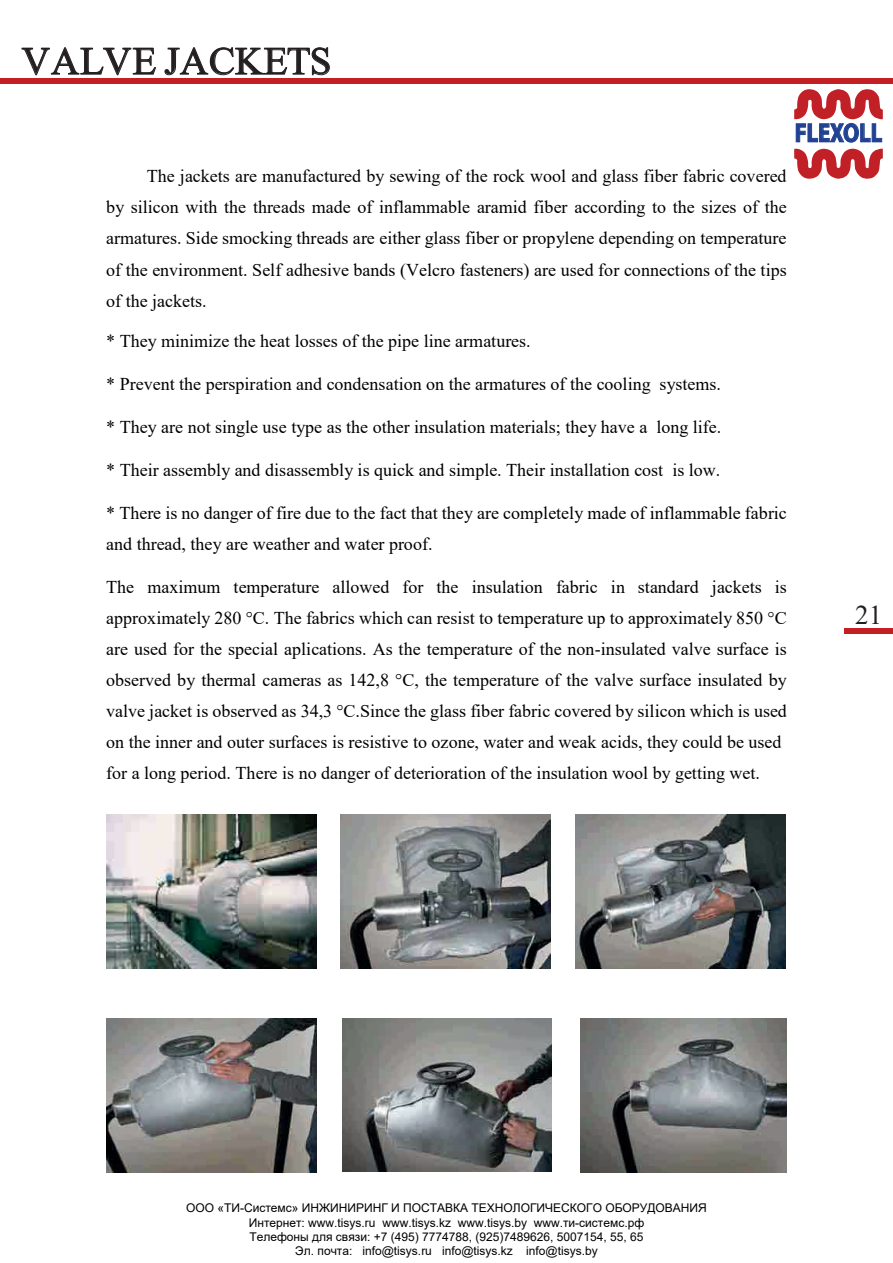
<style>
.page{position:relative;width:893px;height:1263px;background:#fff}
.page>*{position:absolute;margin:0;border:0;box-sizing:border-box;transform-origin:0 0}
.t1{font:39px "Times New Roman";letter-spacing:.015em;color:#231f20}
.t2{font:27px "Times New Roman";color:#231f20}
.t3{font:700 26.85px "Myriad Pro";color:#214292;scale:.84 1}
.t4{font:18px/31px "Times New Roman";color:#000001}
.t5{font:12px/14.4px "Arial";color:#000;text-align:center}
</style>
<div class="page">
<svg style="left:21px;top:47px;width:135px;height:29px"></svg>
<svg style="left:164px;top:47px;width:166px;height:29px"></svg>
<img style="left:106px;top:814px;width:210px;height:154px">
<img style="left:106px;top:1018px;width:210px;height:154px">
<img style="left:575px;top:814px;width:210px;height:154px">
<img style="left:580px;top:1018px;width:207px;height:154px">
<img style="left:341px;top:814px;width:210px;height:154px">
<img style="left:342px;top:1018px;width:209px;height:153px">
<div style="left:0;top:79px;width:893px;height:5px;background:#c22025"></div>
<div style="left:845px;top:629px;width:48px;height:5px;background:#c22025"></div>
<svg style="left:793px;top:78px;width:91px;height:101px"></svg>
<h1 class="t1" style="left:22px;top:34px;width:311px">VALVE JACKETS</h1>
<h3 class="t3" style="left:795px;top:115px;width:106px">FLEXOLL</h3>
<p class="t4" style="left:106px;top:160px;width:682px;text-align:justify;text-indent:40px">The jackets are manufactured by sewing of the rock wool and glass fiber fabric covered by silicon with the threads made of inflammable aramid fiber according to the sizes of the armatures. Side smocking threads are either glass fiber or propylene depending on temperature of the environment. Self adhesive bands (Velcro fasteners) are used for connections of the tips of the jackets.</p>
<p class="t4" style="left:106px;top:325px;width:426px">* They minimize the heat losses of the pipe line armatures.</p>
<p class="t4" style="left:106px;top:368px;width:616px">* Prevent the perspiration and condensation on the armatures of the cooling systems.</p>
<p class="t4" style="left:106px;top:411px;width:616px">* They are not single use type as the other insulation materials; they have a long life.</p>
<p class="t4" style="left:106px;top:454px;width:616px">* Their assembly and disassembly is quick and simple. Their installation cost is low.</p>
<p class="t4" style="left:106px;top:497px;width:682px">* There is no danger of fire due to the fact that they are completely made of inflammable fabric and thread, they are weather and water proof.</p>
<p class="t4" style="left:106px;top:571px;width:682px">The maximum temperature allowed for the insulation fabric in standard jackets is approximately 280 °C. The fabrics which can resist to temperature up to approximately 850 °C are used for the special aplications. As the temperature of the non-insulated valve surface is observed by thermal cameras as 142,8 °C, the temperature of the valve surface insulated by valve jacket is observed as 34,3 °C.Since the glass fiber fabric covered by silicon which is used on the inner and outer surfaces is resistive to ozone, water and weak acids, they could be used for a long period. There is no danger of deterioration of the insulation wool by getting wet.</p>
<h2 class="t2" style="left:855px;top:596px;width:28px">21</h2>
<p class="t5" style="left:186px;top:1201px;width:522px">ООО «ТИ-Системс» ИНЖИНИРИНГ И ПОСТАВКА ТЕХНОЛОГИЧЕСКОГО ОБОРУДОВАНИЯ Интернет: www.tisys.ru www.tisys.kz www.tisys.by www.ти-системс.рф<br>Телефоны для связи: +7 (495) 7774788, (925)7489626, 5007154, 55, 65<br>Эл. почта: info@tisys.ru info@tisys.kz info@tisys.by</p>
</div>
